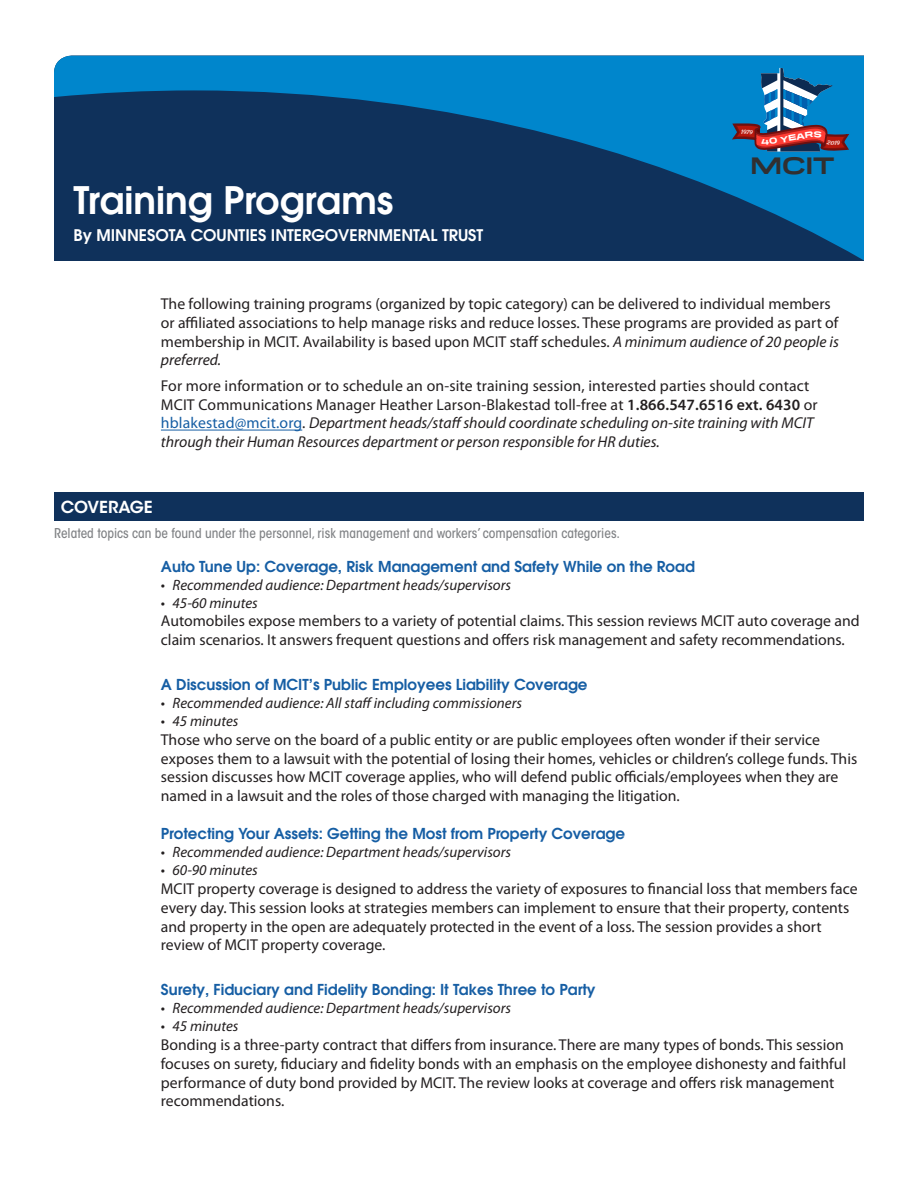
<style>
.page{position:relative;width:918px;height:1188px;background:#fff}
.page>*{position:absolute;margin:0;border:0;box-sizing:border-box;transform-origin:0 0}
.t1{font:600 37.65px "Avant Garde";color:#fff}
.t2{font:700 24.45px "Tussilago Rg";color:#312f30}
.body{font:600 16.5px "ITC Avant Garde Std";color:#fff}
.t3{font:600 15.9px "Avant Garde";color:#fff}
.body-2{font:15.75px/18.8px "Myriad Pro";color:#231f20}
.subhead{font:15.75px/18.8px "Myriad Pro";color:#231f20}
.description_body{font:italic 15px "Myriad Pro";color:#231f20}
.subhead-2{font:600 15px "Avant Garde";color:#165ea4}
.body-3{font:500 condensed 13.5px "ITC Avant Garde Std";color:#808285}
.s1{font-style:italic}
.s2{font-weight:600}
.s3{color:#165ea4}
</style>
<div class="page">
<svg style="left:54px;top:56px;width:810px;height:205px;fill:#0f315b"></svg>
<hr style="left:161px;top:430px;width:141px;height:1px;background:#165ea4">
<div style="left:54px;top:492px;width:810px;height:29px;background:#0f315b"></div>
<svg style="left:730px;top:68px;width:122px;height:86px"></svg>
<p class="t1" style="left:73px;top:175px;width:321px">Training Programs</p>
<p class="t3" style="left:73px;top:224px;width:411px">By MINNESOTA COUNTIES INTERGOVERNMENTAL TRUST</p>
<p class="t2" style="left:751px;top:150px;width:85px">MCIT</p>
<p class="body-2" style="left:161px;top:294px;width:680px">The following training programs (organized by topic category) can be delivered to individual members or affiliated associations to help manage risks and reduce losses. These programs are provided as part of membership in MCIT. Availability is based upon MCIT staff schedules. <span class="s1">A minimum audience of 20 people is preferred.</span></p>
<p class="body-2" style="left:161px;top:376px;width:658px">For more information or to schedule an on-site training session, interested parties should contact MCIT Communications Manager Heather Larson-Blakestad toll-free at <span class="s2">1.866.547.6516 ext. 6430</span> or <span class="s3">hblakestad@mcit.org</span>. <span class="s1">Department heads/staff should coordinate scheduling on-site training with MCIT through their Human Resources department or person responsible for HR duties.</span></p>
<p class="body" style="left:61px;top:496px;width:93px">COVERAGE</p>
<p class="body-3" style="left:54px;top:525px;width:567px">Related topics can be found under the personnel, risk management and workers’ compensation categories.</p>
<p class="subhead-2" style="left:161px;top:556px;width:536px">Auto Tune Up: Coverage, Risk Management and Safety While on the Road</p>
<p class="description_body" style="left:161px;top:575px;width:352px">• Recommended audience: Department heads/supervisors</p>
<p class="description_body" style="left:161px;top:593px;width:98px">• 45-60 minutes</p>
<p class="body-2" style="left:161px;top:612px;width:700px">Automobiles expose members to a variety of potential claims. This session reviews MCIT auto coverage and claim scenarios. It answers frequent questions and offers risk management and safety recommendations.</p>
<p class="subhead-2" style="left:161px;top:675px;width:428px">A Discussion of MCIT’s Public Employees Liability Coverage</p>
<p class="description_body" style="left:161px;top:694px;width:363px">• Recommended audience: All staff including commissioners</p>
<p class="description_body" style="left:161px;top:712px;width:79px">• 45 minutes</p>
<p class="subhead" style="left:161px;top:730px;width:698px">Those who serve on the board of a public entity or are public employees often wonder if their service exposes them to a lawsuit with the potential of losing their homes, vehicles or children’s college funds. This session discusses how MCIT coverage applies, who will defend public officials/employees when they are named in a lawsuit and the roles of those charged with managing the litigation.</p>
<p class="subhead-2" style="left:161px;top:824px;width:466px">Protecting Your Assets: Getting the Most from Property Coverage</p>
<p class="description_body" style="left:161px;top:843px;width:352px">• Recommended audience: Department heads/supervisors</p>
<p class="description_body" style="left:161px;top:861px;width:98px">• 60-90 minutes</p>
<p class="body-2" style="left:161px;top:879px;width:698px">MCIT property coverage is designed to address the variety of exposures to financial loss that members face every day. This session looks at strategies members can implement to ensure that their property, contents and property in the open are adequately protected in the event of a loss. The session provides a short review of MCIT property coverage.</p>
<p class="subhead-2" style="left:161px;top:980px;width:436px">Surety, Fiduciary and Fidelity Bonding: It Takes Three to Party</p>
<p class="description_body" style="left:161px;top:999px;width:352px">• Recommended audience: Department heads/supervisors</p>
<p class="description_body" style="left:161px;top:1017px;width:79px">• 45 minutes</p>
<p class="body-2" style="left:161px;top:1035px;width:687px">Bonding is a three-party contract that differs from insurance. There are many types of bonds. This session focuses on surety, fiduciary and fidelity bonds with an emphasis on the employee dishonesty and faithful performance of duty bond provided by MCIT. The review looks at coverage and offers risk management recommendations.</p>
</div>
